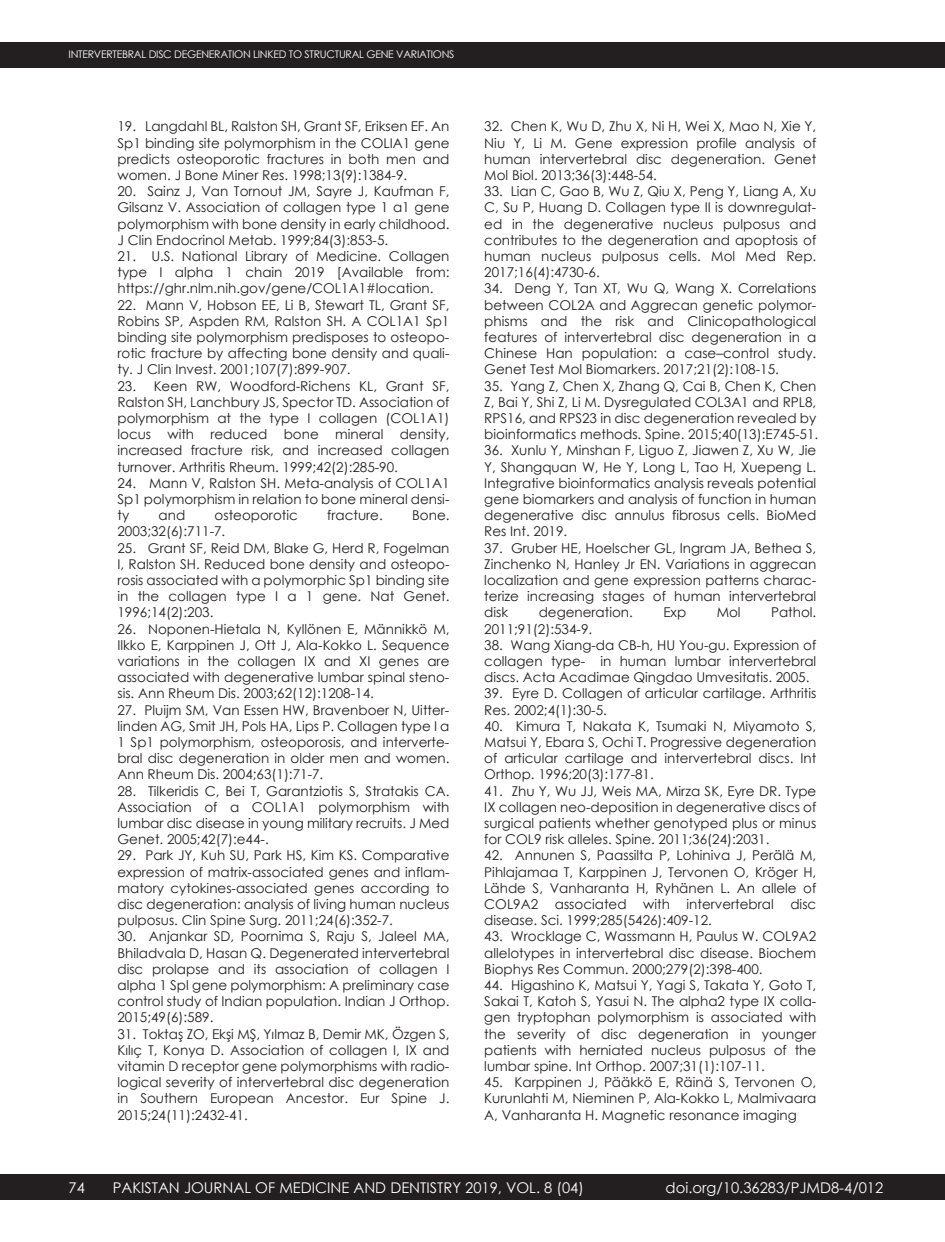
<style>
.page{position:relative;width:945px;height:1242px;background:#fff}
.page>*{position:absolute;margin:0;border:0;box-sizing:border-box;transform-origin:0 0}
.t1{font:14.7px "Century Gothic";color:#fff}
.t2{font:13.5px/16.2px "Century Gothic";color:#231f20;text-align:justify}
.t3{font:10.5px "Century Gothic";letter-spacing:-.025em;color:#fff}
.s1{font-family:"Myriad Pro"}
</style>
<div class="page">
<div style="left:0;top:42px;width:945px;height:26px;background:#231f20"></div>
<div style="left:0;top:1174px;width:945px;height:26px;background:#231f20"></div>
<p class="t3" style="left:69px;top:47px;width:387px">INTERVERTEBRAL DISC DEGENERATION LINKED TO STRUCTURAL GENE VARIATIONS</p>
<p class="t2" style="left:117px;top:118px;width:334px">19. Langdahl BL, Ralston SH, Grant SF, Eriksen EF. An Sp1 binding site polymorphism in the COLIA1 gene predicts osteoporotic fractures in both men and women. J Bone Miner Res. 1998;13(9):1384-9.</p>
<p class="t2" style="left:117px;top:183px;width:334px">20. Sainz J, Van Tornout JM, Sayre J, Kaufman F, Gilsanz V. Association of collagen type 1 α1 gene polymorphism with bone density in early childhood.<br>J Clin Endocrinol Metab. 1999;84(3):853-5.</p>
<p class="t2" style="left:117px;top:248px;width:334px">21. U.S. National Library of Medicine. Collagen type I alpha 1 chain 2019 [Available from: https://ghr.nlm.nih.gov/gene/COL1A1#location.</p>
<p class="t2" style="left:117px;top:296px;width:334px">22. Mann V, Hobson EE, Li B, Stewart TL, Grant SF, Robins SP, Aspden RM, Ralston SH. A COL1A1 Sp1 binding site polymorphism predisposes to osteopo&shy;rotic fracture by affecting bone density and quali&shy;ty. J Clin Invest. 2001;107(7):899-907.</p>
<p class="t2" style="left:117px;top:377px;width:334px">23. Keen RW, Woodford<span class="s1">‐</span>Richens KL, Grant SF, Ralston SH, Lanchbury JS, Spector TD. Association of polymorphism at the type I collagen (COL1A1) locus with reduced bone mineral density, increased fracture risk, and increased collagen turnover. Arthritis Rheum. 1999;42(2):285-90.</p>
<p class="t2" style="left:117px;top:475px;width:334px">24. Mann V, Ralston SH. Meta-analysis of COL1A1<br>Sp1 polymorphism in relation to bone mineral densi&shy;ty</p>
<p class="t2" style="left:159px;top:507px;width:28px">and</p>
<p class="t2" style="left:215px;top:507px;width:85px">osteoporotic</p>
<p class="t2" style="left:327px;top:507px;width:57px">fracture.</p>
<p class="t2" style="left:412px;top:507px;width:39px">Bone.</p>
<p class="t2" style="left:117px;top:523px;width:109px">2003;32(6):711-7.</p>
<p class="t2" style="left:117px;top:539px;width:334px">25. Grant SF, Reid DM, Blake G, Herd R, Fogelman I, Ralston SH. Reduced bone density and osteopo&shy;rosis associated with a polymorphic Sp1 binding site in the collagen type I α 1 gene. Nat Genet.<br>1996;14(2):203.</p>
<p class="t2" style="left:117px;top:620px;width:334px">26. Noponen-Hietala N, Kyllönen E, Männikkö M, Ilkko E, Karppinen J, Ott J, Ala-Kokko L. Sequence variations in the collagen IX and XI genes are associated with degenerative lumbar spinal steno&shy;sis. Ann Rheum Dis. 2003;62(12):1208-14.</p>
<p class="t2" style="left:117px;top:701px;width:334px">27. Pluijm SM, Van Essen HW, Bravenboer N, Uitter&shy;linden AG, Smit JH, Pols HA, Lips P. Collagen type I α 1 Sp1 polymorphism, osteoporosis, and interverte&shy;bral disc degeneration in older men and women.<br>Ann Rheum Dis. 2004;63(1):71-7.</p>
<p class="t2" style="left:117px;top:782px;width:334px">28. Tilkeridis C, Bei T, Garantziotis S, Stratakis CA.<br>Association of a COL1A1 polymorphism with lumbar disc disease in young military recruits. J Med Genet. 2005;42(7):e44-.</p>
<p class="t2" style="left:117px;top:847px;width:334px">29. Park JY, Kuh SU, Park HS, Kim KS. Comparative expression of matrix-associated genes and inflam&shy;matory cytokines-associated genes according to disc degeneration: analysis of living human nucleus pulposus. Clin Spine Surg. 2011;24(6):352-7.</p>
<p class="t2" style="left:117px;top:928px;width:334px">30. Anjankar SD, Poornima S, Raju S, Jaleel MA, Bhiladvala D, Hasan Q. Degenerated intervertebral disc prolapse and its association of collagen I alpha 1 Spl gene polymorphism: A preliminary case control study of Indian population. Indian J Orthop.<br>2015;49(6):589.</p>
<p class="t2" style="left:117px;top:1025px;width:334px">31. Toktaş ZO, Ekşi MŞ, Yılmaz B, Demir MK, Özgen S, Kılıç T, Konya D. Association of collagen I, IX and vitamin D receptor gene polymorphisms with radio&shy;logical severity of intervertebral disc degeneration in Southern European Ancestor. Eur Spine J.<br>2015;24(11):2432-41.</p>
<p class="t2" style="left:484px;top:118px;width:334px">32. Chen K, Wu D, Zhu X, Ni H, Wei X, Mao N, Xie Y, Niu Y, Li M. Gene expression profile analysis of human intervertebral disc degeneration. Genet Mol Biol. 2013;36(3):448-54.</p>
<p class="t2" style="left:484px;top:183px;width:334px">33. Lian C, Gao B, Wu Z, Qiu X, Peng Y, Liang A, Xu C, Su P, Huang D. Collagen type II is downregulat&shy;ed in the degenerative nucleus pulposus and contributes to the degeneration and apoptosis of human nucleus pulposus cells. Mol Med Rep.<br>2017;16(4):4730-6.</p>
<p class="t2" style="left:484px;top:280px;width:334px">34. Deng Y, Tan XT, Wu Q, Wang X. Correlations between COL2A and Aggrecan genetic polymor&shy;phisms and the risk and Clinicopathological features of intervertebral disc degeneration in a Chinese Han population: a case–control study.<br>Genet Test Mol Biomarkers. 2017;21(2):108-15.</p>
<p class="t2" style="left:484px;top:377px;width:336px;text-align:left">35. Yang Z, Chen X, Zhang Q, Cai B, Chen K, Chen Z, Bai Y, Shi Z, Li M. Dysregulated COL3A1 and RPL8, RPS16, and RPS23 in disc degeneration revealed by bioinformatics methods. Spine. 2015;40(13):E745-51.</p>
<p class="t2" style="left:484px;top:442px;width:334px">36. Xunlu Y, Minshan F, Liguo Z, Jiawen Z, Xu W, Jie Y, Shangquan W, He Y, Long L, Tao H, Xuepeng L.<br>Integrative bioinformatics analysis reveals potential gene biomarkers and analysis of function in human degenerative disc annulus fibrosus cells. BioMed Res Int. 2019.</p>
<p class="t2" style="left:484px;top:539px;width:334px">37. Gruber HE, Hoelscher GL, Ingram JA, Bethea S, Zinchenko N, Hanley Jr EN. Variations in aggrecan localization and gene expression patterns charac&shy;terize increasing stages of human intervertebral disk</p>
<p class="t2" style="left:539px;top:604px;width:96px">degeneration.</p>
<p class="t2" style="left:663px;top:604px;width:24px">Exp</p>
<p class="t2" style="left:717px;top:604px;width:25px">Mol</p>
<p class="t2" style="left:771px;top:604px;width:47px">Pathol.</p>
<p class="t2" style="left:484px;top:620px;width:109px">2011;91(2):534-9.</p>
<p class="t2" style="left:484px;top:637px;width:334px">38. Wang Xiang-da CB-h, HU You-gu. Expression of collagen type- in human lumbar intervertebral discs. Acta Acadimae Qingdao Umvesitatis. 2005.</p>
<p class="t2" style="left:484px;top:685px;width:334px">39. Eyre D. Collagen of articular cartilage. Arthritis<br>Res. 2002;4(1):30-5.</p>
<p class="t2" style="left:484px;top:718px;width:334px">40. Kimura T, Nakata K, Tsumaki N, Miyamoto S, Matsui Y, Ebara S, Ochi T. Progressive degeneration of articular cartilage and intervertebral discs. Int Orthop. 1996;20(3):177-81.</p>
<p class="t2" style="left:484px;top:782px;width:334px">41. Zhu Y, Wu JJ, Weis MA, Mirza SK, Eyre DR. Type IX collagen neo-deposition in degenerative discs of surgical patients whether genotyped plus or minus for COL9 risk alleles. Spine. 2011;36(24):2031.</p>
<p class="t2" style="left:484px;top:847px;width:334px">42. Annunen S, Paassilta P, Lohiniva J, Perälä M, Pihlajamaa T, Karppinen J, Tervonen O, Kröger H, Lähde S, Vanharanta H, Ryhänen L. An allele of COL9A2 associated with intervertebral disc disease. Sci. 1999;285(5426):409-12.</p>
<p class="t2" style="left:484px;top:928px;width:334px">43. Wrocklage C, Wassmann H, Paulus W. COL9A2 allelotypes in intervertebral disc disease. Biochem Biophys Res Commun. 2000;279(2):398-400.</p>
<p class="t2" style="left:484px;top:977px;width:334px">44. Higashino K, Matsui Y, Yagi S, Takata Y, Goto T, Sakai T, Katoh S, Yasui N. The alpha2 type IX colla&shy;gen tryptophan polymorphism is associated with the severity of disc degeneration in younger patients with herniated nucleus pulposus of the lumbar spine. Int Orthop. 2007;31(1):107-11.</p>
<p class="t2" style="left:484px;top:1074px;width:334px">45. Karppinen J, Pääkkö E, Räinä S, Tervonen O, Kurunlahti M, Nieminen P, Ala-Kokko L, Malmivaara A, Vanharanta H. Magnetic resonance imaging</p>
<p class="t1" style="left:69px;top:1177px;width:18px">74</p>
<p class="t1" style="left:113px;top:1177px;width:473px">PAKISTAN JOURNAL OF MEDICINE AND DENTISTRY 2019, VOL. 8 (04)</p>
<p class="t1" style="left:666px;top:1177px;width:219px">doi.org/10.36283/PJMD8-4/012</p>
</div>
